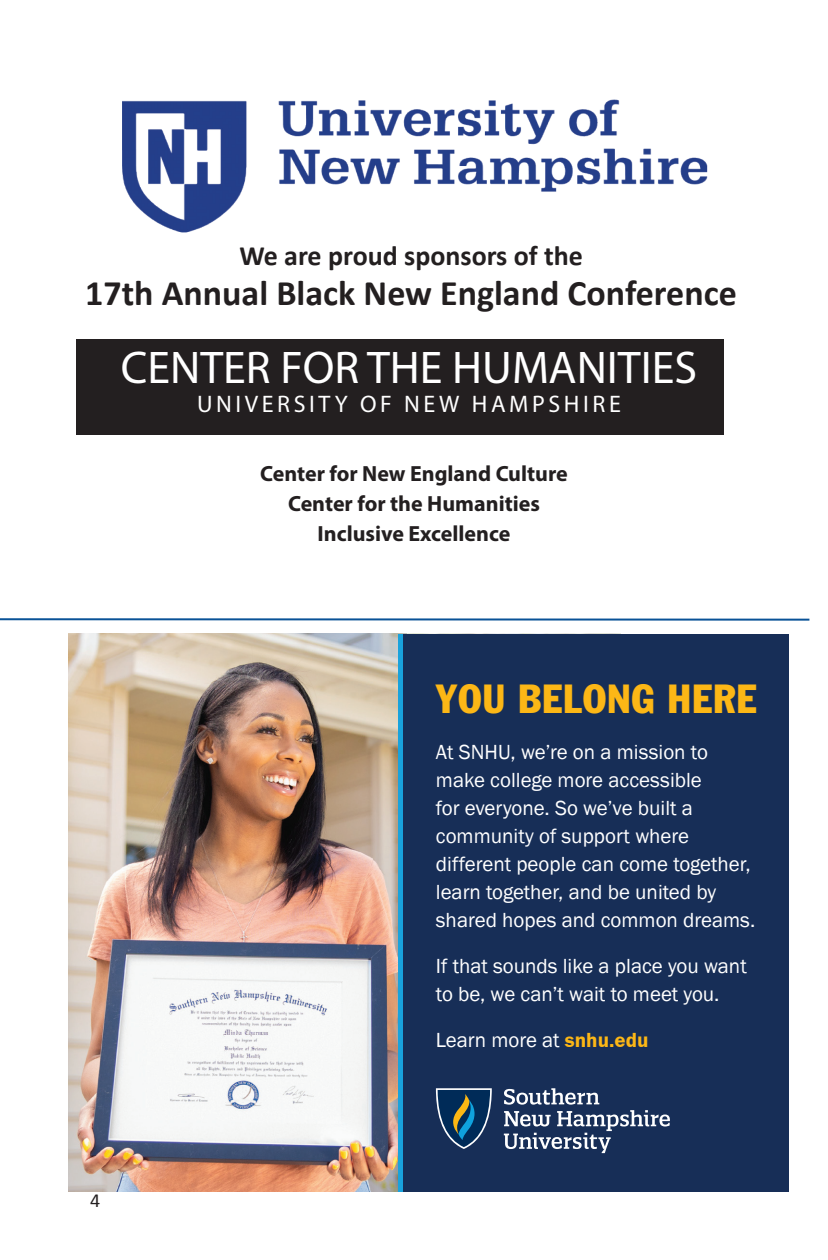
<style>
.page{position:relative;width:828px;height:1260px;background:#fff}
.page>*{position:absolute;margin:0;border:0;box-sizing:border-box;transform-origin:0 0}
.t1{font:46px "Myriad Pro";color:#fff}
.t2{font:condensed 40px "Franklin Gothic Std";letter-spacing:.025em;color:#fcb716}
.LargerHd{font:700 36px "Calibri";color:#231f20}
.Heading_1{font:700 28px "Calibri";color:#231f20}
.t3{font:24px "Myriad Pro";letter-spacing:.15em;color:#fff}
.t4{font:700 22px "Myriad Pro";color:#231f20}
.t5{font:21px/28px "Franklin Gothic URW Boo";color:#fff}
.t6{font:20px "Calibri";color:#231f20}
.s1{font-family:"Franklin Gothic URW Dem";color:#fcb716}
</style>
<div class="page">
<img style="left:123px;top:99px;width:585px;height:134px">
<hr style="left:0;top:618px;width:809px;height:3px;background:#095297">
<div style="left:76px;top:340px;width:648px;height:95px;background:#231f20"></div>
<img style="left:68px;top:634px;width:330px;height:558px">
<div style="left:400px;top:634px;width:388px;height:558px;background:#172e57"></div>
<svg style="left:504px;top:1088px;width:166px;height:65px"></svg>
<svg style="left:436px;top:1088px;width:56px;height:61px"></svg>
<div style="left:398px;top:634px;width:5px;height:558px;background:#19a2dc"></div>
<p class="Heading_1" style="left:239px;top:238px;width:345px">We are proud sponsors of the</p>
<p class="LargerHd" style="left:85px;top:270px;width:653px">17th Annual Black New England Conference</p>
<p class="t1" style="left:121px;top:340px;width:578px">CENTER FOR THE HUMANITIES</p>
<p class="t3" style="left:197px;top:389px;width:425px">UNIVERSITY OF NEW HAMPSHIRE</p>
<p class="t4" style="left:260px;top:459px;width:309px">Center for New England Culture</p>
<p class="t4" style="left:288px;top:489px;width:253px">Center for the Humanities</p>
<p class="t4" style="left:318px;top:519px;width:194px">Inclusive Excellence</p>
<p class="t2" style="left:436px;top:674px;width:322px">YOU BELONG HERE</p>
<p class="t6" style="left:90px;top:1187px;width:12px">4</p>
<p class="t5" style="left:436px;top:738px;width:321px">At SNHU, we’re on a mission to make college more accessible<br>for everyone. So we’ve built a community of support where different people can come together, learn together, and be united by shared hopes and common dreams.</p>
<p class="t5" style="left:436px;top:951px;width:312px">If that sounds like a place you want to be, we can’t wait to meet you.</p>
<p class="t5" style="left:436px;top:1025px;width:214px">Learn more at <span class="s1">snhu.edu</span></p>
</div>
